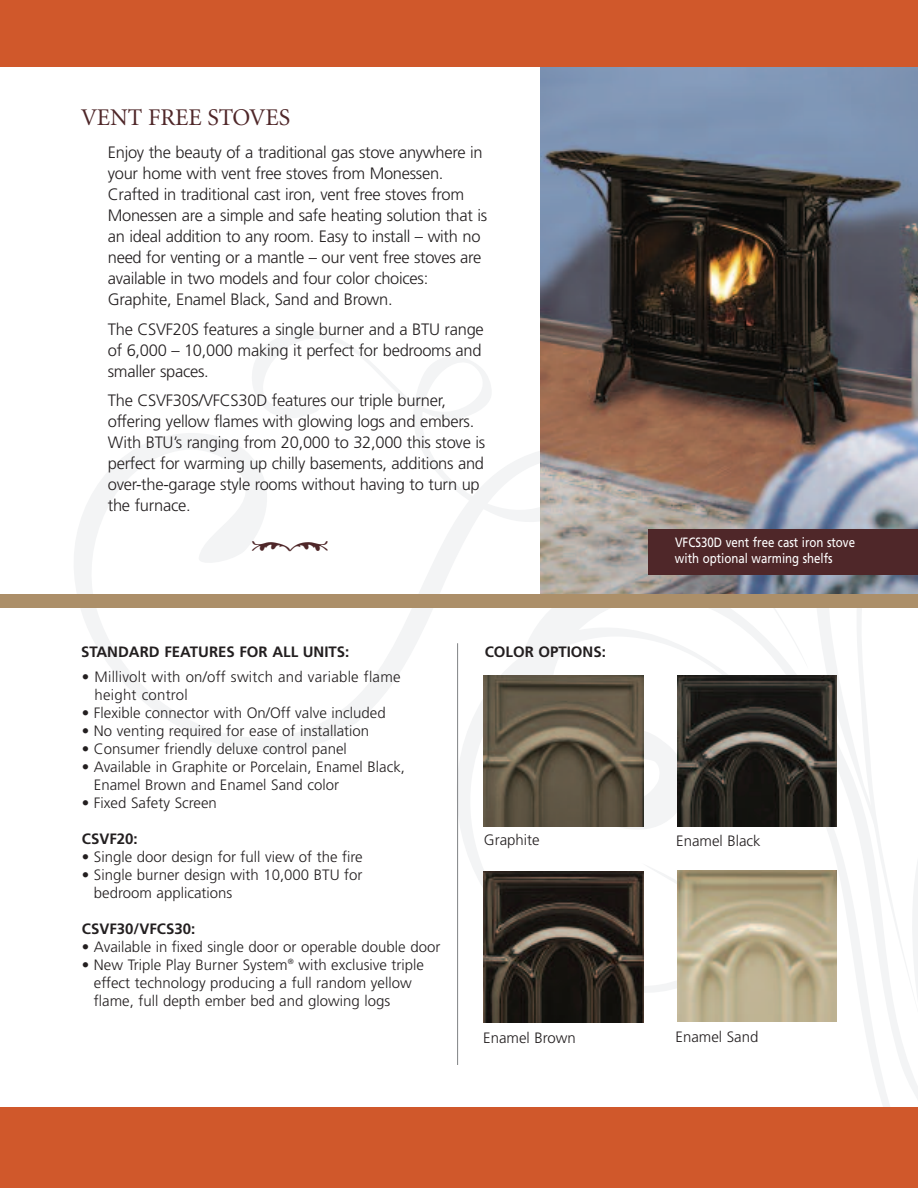
<style>
.page{position:relative;width:918px;height:1188px;background:#fff}
.page>*{position:absolute;margin:0;border:0;box-sizing:border-box;transform-origin:0 0}
.t1{font:24px "Minion";letter-spacing:-.005em;color:#4f2729}
.t2{font:300 16.5px/21px "Frutiger";letter-spacing:-.015em;color:#231f20}
.t3{font:300 15px/18px "Frutiger";color:#231f20}
.t4{font:700 15px "Frutiger";color:#231f20}
.t5{font:13.5px/16.2px "Frutiger";color:#fff;scale:.85 1}
</style>
<div class="page">
<svg style="left:458px;top:765px;width:60px;height:300px"></svg>
<svg style="left:518px;top:675px;width:295px;height:348px"></svg>
<svg style="left:74px;top:433px;width:734px;height:332px"></svg>
<svg style="left:236px;top:331px;width:304px;height:229px"></svg>
<svg style="left:813px;top:608px;width:105px;height:499px"></svg>
<img style="left:540px;top:68px;width:378px;height:526px">
<div style="left:0;top:594px;width:918px;height:14px;background:#ac8f69"></div>
<div style="left:0;top:1107px;width:918px;height:81px;background:#d0582b"></div>
<div style="left:0;top:0;width:918px;height:68px;background:#d0582b"></div>
<hr style="left:457px;top:643px;width:1px;height:422px;background:#808285">
<img style="left:484px;top:676px;width:159px;height:151px">
<img style="left:677px;top:676px;width:160px;height:151px">
<img style="left:484px;top:872px;width:159px;height:151px">
<img style="left:677px;top:870px;width:160px;height:151px">
<div style="left:648px;top:529px;width:270px;height:46px;background:#4f2729"></div>
<hr style="left:0;top:276px;width:1px;height:46px;background:#4f2729">
<svg style="left:252px;top:541px;width:76px;height:11px"></svg>
<h1 class="t1" style="left:81px;top:108px;width:211px">VENT FREE STOVES</h1>
<p class="t2" style="left:108px;top:143px;width:381px">Enjoy the beauty of a traditional gas stove anywhere in your home with vent free stoves from Monessen.<br>Crafted in traditional cast iron, vent free stoves from Monessen are a simple and safe heating solution that is an ideal addition to any room. Easy to install – with no need for venting or a mantle – our vent free stoves are available in two models and four color choices:<br>Graphite, Enamel Black, Sand and Brown.</p>
<p class="t2" style="left:108px;top:320px;width:378px">The CSVF20S features a single burner and a BTU range of 6,000 – 10,000 making it perfect for bedrooms and smaller spaces.</p>
<p class="t2" style="left:108px;top:391px;width:379px">The CSVF30S/VFCS30D features our triple burner, offering yellow flames with glowing logs and embers.<br>With BTU’s ranging from 20,000 to 32,000 this stove is perfect for warming up chilly basements, additions and over-the-garage style rooms without having to turn up the furnace.</p>
<p class="t5" style="left:675px;top:536px;width:213px">VFCS30D vent free cast iron stove with optional warming shelfs</p>
<p class="t4" style="left:81px;top:646px;width:270px">STANDARD FEATURES FOR ALL UNITS:</p>
<p class="t3" style="left:94px;top:668px;width:308px;text-indent:-13px">• Millivolt with on/off switch and variable flame height control</p>
<p class="t3" style="left:82px;top:704px;width:305px">• Flexible connector with On/Off valve included</p>
<p class="t3" style="left:82px;top:722px;width:289px">• No venting required for ease of installation</p>
<p class="t3" style="left:82px;top:740px;width:267px">• Consumer friendly deluxe control panel</p>
<p class="t3" style="left:94px;top:758px;width:313px;text-indent:-12px">• Available in Graphite or Porcelain, Enamel Black,<br>Enamel Brown and Enamel Sand color</p>
<p class="t3" style="left:82px;top:794px;width:136px">• Fixed Safety Screen</p>
<p class="t4" style="left:82px;top:832px;width:57px">CSVF20:</p>
<p class="t3" style="left:82px;top:848px;width:282px">• Single door design for full view of the fire</p>
<p class="t3" style="left:94px;top:866px;width:270px;text-indent:-12px">• Single burner design with 10,000 BTU for bedroom applications</p>
<p class="t4" style="left:82px;top:922px;width:115px">CSVF30/VFCS30:</p>
<p class="t3" style="left:82px;top:938px;width:360px">• Available in fixed single door or operable double door</p>
<p class="t3" style="left:94px;top:956px;width:332px;text-indent:-12px">• New Triple Play Burner System<sup>®</sup> with exclusive triple effect technology producing a full random yellow flame, full depth ember bed and glowing logs</p>
<p class="t4" style="left:485px;top:646px;width:123px">COLOR OPTIONS:</p>
<p class="t3" style="left:484px;top:832px;width:57px">Graphite</p>
<p class="t3" style="left:676px;top:833px;width:86px">Enamel Black</p>
<p class="t3" style="left:483px;top:1030px;width:94px">Enamel Brown</p>
<p class="t3" style="left:676px;top:1029px;width:84px">Enamel Sand</p>
</div>
